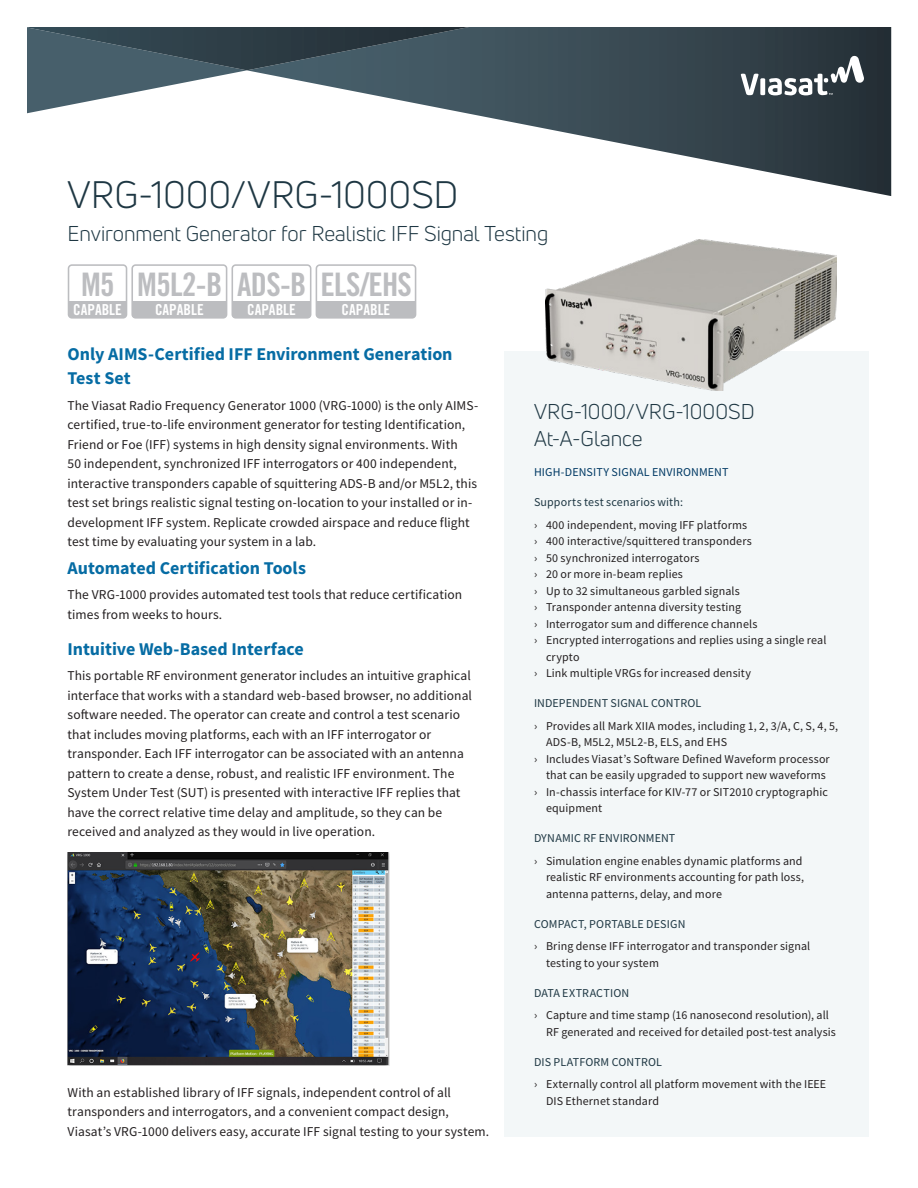
<style>
.page{position:relative;width:918px;height:1188px;background:#fff}
.page>*{position:absolute;margin:0;border:0;box-sizing:border-box;transform-origin:0 0}
.Government_Headline{font:37.5px "Uni Neue";letter-spacing:-.005em;color:#1e3743}
.t1{font:32.4px "Trade Gothic Bold Cond Twenty";letter-spacing:-.02em;color:#bcbdc0}
.Subhead{font:21px "Uni Neue";letter-spacing:-.005em;color:#1e3743}
.Sidebar_All_Cap_Head{font:21px/27px "Uni Neue";color:#1e3743}
.Body_Header{font:700 18px/24px "Source Sans Pro";color:#066ca4}
.Body{font:700 18px "Source Sans Pro";color:#066ca4}
.t2{font:15.15px "Trade Gothic Bold Cond Twenty";color:#fff}
.Body-2{font:13.5px/19.5px "Source Sans Pro";letter-spacing:.01em;color:#231f20}
.t3{font:12px/16.5px "Source Sans Pro";letter-spacing:.01em;color:#231f20}
.Sidebar_Body{font:12px "Source Sans Pro";letter-spacing:.01em;color:#1e3743}
.Sidebar_All_Cap_Head-2{font:12px "Source Sans Pro";letter-spacing:.01em;color:#003964}
</style>
<div class="page">
<svg style="left:466px;top:27px;width:425px;height:169px"></svg>
<svg style="left:27px;top:27px;width:442px;height:86px"></svg>
<div style="left:504px;top:351px;width:364px;height:786px;background:#f3f7f8"></div>
<svg style="left:741px;top:55px;width:123px;height:40px"></svg>
<img style="left:546px;top:240px;width:291px;height:151px">
<img style="left:68px;top:852px;width:322px;height:213px">
<div style="left:316px;top:264px;width:100px;height:55px;border:2px solid #bcbdc0;border-radius:3px"></div>
<div style="left:131px;top:264px;width:96px;height:55px;border:2px solid #bcbdc0;border-radius:3px"></div>
<div style="left:68px;top:264px;width:59px;height:55px;border:2px solid #bcbdc0;border-radius:3px"></div>
<div style="left:232px;top:264px;width:79px;height:55px;border:2px solid #bcbdc0;border-radius:3px"></div>
<div style="left:69px;top:301px;width:347px;height:17px;background:#bcbdc0"></div>
<p class="Government_Headline" style="left:68px;top:172px;width:392px">VRG-1000/VRG-1000SD</p>
<p class="Subhead" style="left:68px;top:221px;width:482px">Environment Generator for Realistic IFF Signal Testing</p>
<p class="t1" style="left:237px;top:265px;width:176px">ADS-B ELS/EHS</p>
<p class="t2" style="left:342px;top:300px;width:50px">CAPABLE</p>
<p class="t1" style="left:137px;top:265px;width:86px">M5L2-B</p>
<p class="t2" style="left:155px;top:300px;width:50px">CAPABLE</p>
<p class="t1" style="left:81px;top:265px;width:35px">M5</p>
<p class="t2" style="left:73px;top:300px;width:50px">CAPABLE</p>
<p class="t2" style="left:247px;top:300px;width:50px">CAPABLE</p>
<p class="Body_Header" style="left:68px;top:342px;width:387px">Only AIMS-Certified IFF Environment Generation<br>Test Set</p>
<p class="Body-2" style="left:68px;top:395px;width:412px">The Viasat Radio Frequency Generator 1000 (VRG-1000) is the only AIMS&shy;certified, true-to-life environment generator for testing Identification, Friend or Foe (IFF) systems in high density signal environments. With<br>50 independent, synchronized IFF interrogators or 400 independent, interactive transponders capable of squittering ADS-B and/or M5L2, this test set brings realistic signal testing on-location to your installed or in&shy;development IFF system. Replicate crowded airspace and reduce flight test time by evaluating your system in a lab.</p>
<p class="Body" style="left:68px;top:556px;width:240px">Automated Certification Tools</p>
<p class="Body-2" style="left:68px;top:585px;width:396px">The VRG-1000 provides automated test tools that reduce certification times from weeks to hours.</p>
<p class="Body_Header" style="left:68px;top:637px;width:238px">Intuitive Web-Based Interface</p>
<p class="Body-2" style="left:68px;top:666px;width:406px">This portable RF environment generator includes an intuitive graphical interface that works with a standard web-based browser, no additional software needed. The operator can create and control a test scenario that includes moving platforms, each with an IFF interrogator or transponder. Each IFF interrogator can be associated with an antenna pattern to create a dense, robust, and realistic IFF environment. The System Under Test (SUT) is presented with interactive IFF replies that have the correct relative time delay and amplitude, so they can be received and analyzed as they would in live operation.</p>
<p class="Body-2" style="left:68px;top:1083px;width:423px">With an established library of IFF signals, independent control of all transponders and interrogators, and a convenient compact design,<br>Viasat’s VRG-1000 delivers easy, accurate IFF signal testing to your system.</p>
<p class="Sidebar_All_Cap_Head" style="left:534px;top:398px;width:222px">VRG-1000/VRG-1000SD<br>At-A-Glance</p>
<p class="Sidebar_All_Cap_Head-2" style="left:534px;top:465px;width:196px">HIGH-DENSITY SIGNAL ENVIRONMENT</p>
<p class="Sidebar_Body" style="left:534px;top:495px;width:151px">Supports test scenarios with:</p>
<p class="t3" style="left:534px;top:516px;width:215px">› 400 independent, moving IFF platforms</p>
<p class="t3" style="left:534px;top:533px;width:219px">› 400 interactive/squittered transponders</p>
<p class="t3" style="left:534px;top:549px;width:167px">› 50 synchronized interrogators</p>
<p class="t3" style="left:534px;top:566px;width:150px">› 20 or more in-beam replies</p>
<p class="t3" style="left:534px;top:582px;width:207px">› Up to 32 simultaneous garbled signals</p>
<p class="t3" style="left:534px;top:599px;width:209px">› Transponder antenna diversity testing</p>
<p class="t3" style="left:534px;top:615px;width:225px">› Interrogator sum and difference channels</p>
<p class="t3" style="left:546px;top:632px;width:282px;text-indent:-12px">› Encrypted interrogations and replies using a single real crypto</p>
<p class="t3" style="left:534px;top:665px;width:219px">› Link multiple VRGs for increased density</p>
<p class="Sidebar_Body" style="left:534px;top:696px;width:169px">INDEPENDENT SIGNAL CONTROL</p>
<p class="t3" style="left:546px;top:717px;width:294px;text-indent:-12px">› Provides all Mark XIIA modes, including 1, 2, 3/A, C, S, 4, 5,<br>ADS-B, M5L2, M5L2-B, ELS, and EHS</p>
<p class="t3" style="left:546px;top:750px;width:285px;text-indent:-12px">› Includes Viasat’s Software Defined Waveform processor that can be easily upgraded to support new waveforms</p>
<p class="t3" style="left:546px;top:783px;width:284px;text-indent:-12px">› In-chassis interface for KIV-77 or SIT2010 cryptographic equipment</p>
<p class="Sidebar_Body" style="left:534px;top:831px;width:143px">DYNAMIC RF ENVIRONMENT</p>
<p class="t3" style="left:546px;top:852px;width:260px;text-indent:-12px">› Simulation engine enables dynamic platforms and realistic RF environments accounting for path loss, antenna patterns, delay, and more</p>
<p class="Sidebar_Body" style="left:534px;top:916px;width:153px">COMPACT, PORTABLE DESIGN</p>
<p class="t3" style="left:546px;top:938px;width:266px;text-indent:-12px">› Bring dense IFF interrogator and transponder signal testing to your system</p>
<p class="Sidebar_Body" style="left:534px;top:985px;width:97px">DATA EXTRACTION</p>
<p class="t3" style="left:546px;top:1007px;width:291px;text-indent:-12px">› Capture and time stamp (16 nanosecond resolution), all<br>RF generated and received for detailed post-test analysis</p>
<p class="Sidebar_Body" style="left:534px;top:1054px;width:130px">DIS PLATFORM CONTROL</p>
<p class="t3" style="left:546px;top:1076px;width:282px;text-indent:-12px">› Externally control all platform movement with the IEEE<br>DIS Ethernet standard</p>
</div>
